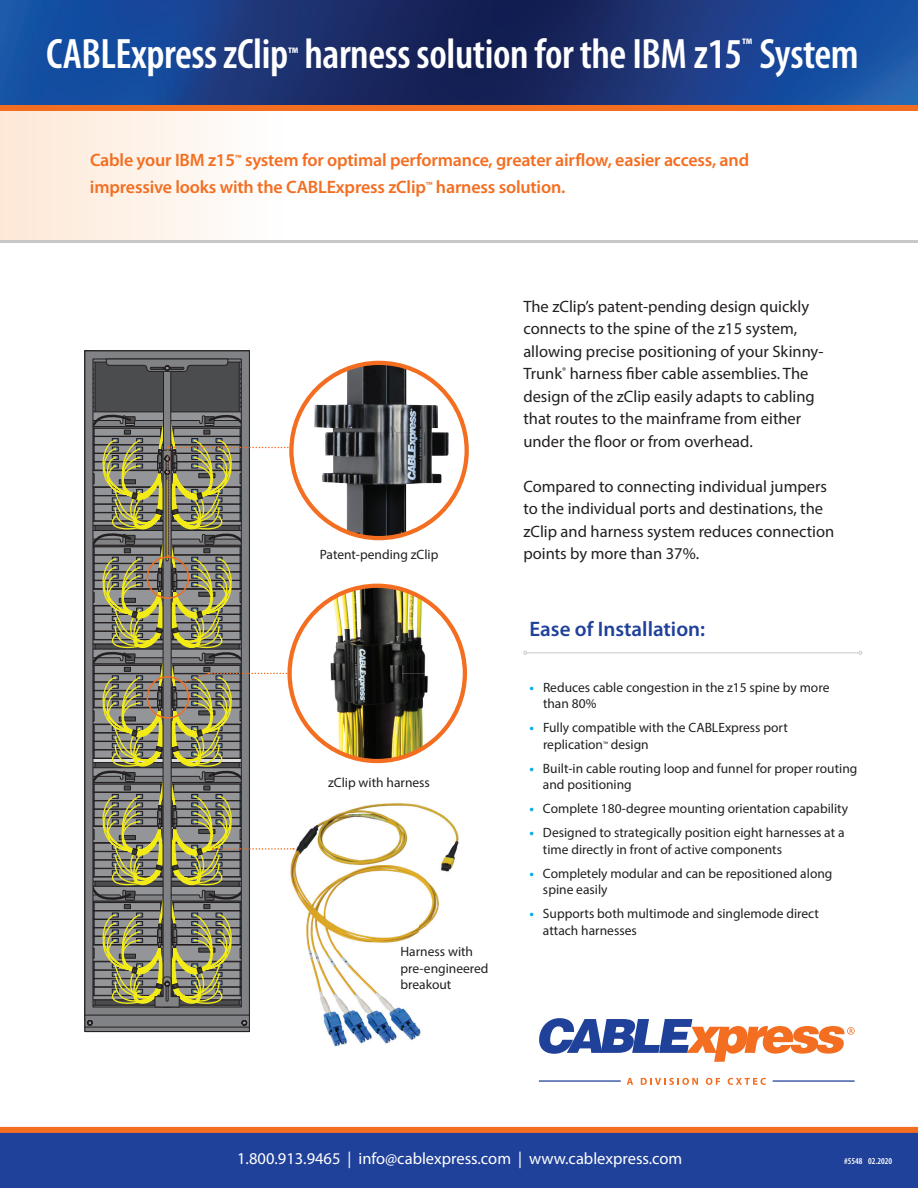
<style>
.page{position:relative;width:918px;height:1188px;background:#fff}
.page>*{position:absolute;margin:0;border:0;box-sizing:border-box;transform-origin:0 0}
.t1{font:600 condensed 42.75px "Myriad Pro";letter-spacing:-.01em;color:#fff}
.t2{font:600 21px "Myriad Pro";color:#20419a}
.t3{font:600 18px/27px "Myriad Pro";letter-spacing:-.01em;color:#f36e21}
.t4{font:16.5px/22.5px "Myriad Pro";color:#231f20}
.t5{font:16.5px "Myriad Pro";color:#fff}
.t6{font:13.5px/16.5px "Myriad Pro";color:#231f20}
.t7{font:12px "Myriad Pro";color:#fff}
.t8{font:600 condensed 9px "Myriad Pro";color:#fff}
.s1{font-weight:700;color:#00aeef}
.s2{font-size:7.8px}
</style>
<div class="page">
<div style="left:0;top:105px;width:364px;height:138px;background:linear-gradient(to right,#fee8d7,#fff)"></div>
<img style="left:0;top:0;width:918px;height:105px">
<hr style="left:539px;top:1080px;width:82px;height:2px;background:#20419a">
<hr style="left:773px;top:1080px;width:82px;height:2px;background:#20419a">
<svg style="left:539px;top:1018px;width:316px;height:44px"></svg>
<svg style="left:627px;top:1078px;width:6px;height:7px"></svg>
<svg style="left:641px;top:1078px;width:57px;height:7px"></svg>
<svg style="left:706px;top:1078px;width:14px;height:7px"></svg>
<svg style="left:728px;top:1078px;width:38px;height:7px"></svg>
<div style="left:0;top:1131px;width:918px;height:57px;background:#20419a"></div>
<hr style="left:527px;top:652px;width:332px;height:1px;background:#c7c8ca">
<svg style="left:858px;top:651px;width:4px;height:4px"></svg>
<svg style="left:523px;top:651px;width:4px;height:4px"></svg>
<div style="left:0;top:1127px;width:918px;height:6px;background:#f36e21"></div>
<div style="left:0;top:105px;width:918px;height:6px;background:#f36e21"></div>
<hr style="left:0;top:240px;width:918px;height:3px;background:#c7c8ca">
<img style="left:294px;top:803px;width:165px;height:244px">
<div style="left:85px;top:1005px;width:164px;height:27px;background:linear-gradient(to right,#7f8184,#7d7f82);border:1px solid #231f20"></div>
<hr style="left:85px;top:1027px;width:164px;height:1px;background:#231f20">
<svg style="left:85px;top:351px;width:164px;height:664px;background:#58585a"></svg>
<svg style="left:106px;top:359px;width:122px;height:12px"></svg>
<img style="left:314px;top:363px;width:135px;height:175px">
<img style="left:308px;top:586px;width:94px;height:131px">
<img style="left:401px;top:589px;width:47px;height:169px">
<img style="left:308px;top:717px;width:74px;height:44px">
<svg style="left:87px;top:415px;width:207px;height:610px"></svg>
<h1 class="t1" style="left:46px;top:28px;width:814px">CABLExpress zClip<sup>™</sup> harness solution for the IBM z15<sup>™</sup> System</h1>
<h3 class="t3" style="left:90px;top:146px;width:661px">Cable your IBM z15<sup>™</sup> system for optimal performance, greater airflow, easier access, and impressive looks with the CABLExpress zClip<sup>™</sup> harness solution.</h3>
<p class="t4" style="left:523px;top:294px;width:302px">The zClip’s patent-pending design quickly connects to the spine of the z15 system, allowing precise positioning of your Skinny-Trunk<sup>®</sup> harness ber cable assemblies. The design of the zClip easily adapts to cabling that routes to the mainframe from either under the oor or from overhead.</p>
<p class="t4" style="left:523px;top:475px;width:312px">Compared to connecting individual jumpers to the individual ports and destinations, the zClip and harness system reduces connection</p>
<p class="t6" style="left:320px;top:546px;width:120px">Patent-pending zClip</p>
<p class="t4" style="left:523px;top:542px;width:177px">points by more than 37%.</p>
<p class="t6" style="left:328px;top:774px;width:103px">zClip with harness</p>
<p class="t6" style="left:401px;top:943px;width:90px">Harness with pre-engineered breakout</p>
<h2 class="t2" style="left:530px;top:615px;width:177px">Ease of Installation:</h2>
<p class="t6" style="left:543px;top:679px;width:288px;text-indent:-14px"><span class="s1">•</span> Reduces cable congestion in the z15 spine by more than 80%</p>
<p class="t6" style="left:543px;top:719px;width:246px;text-indent:-14px"><span class="s1">•</span> Fully compatible with the CABLExpress port replication<span class="s2">™</span> design</p>
<p class="t6" style="left:543px;top:760px;width:316px;text-indent:-14px"><span class="s1">•</span> Built-in cable routing loop and funnel for proper routing and positioning</p>
<p class="t6" style="left:529px;top:800px;width:320px"><span class="s1">•</span> Complete 180-degree mounting orientation capability</p>
<p class="t6" style="left:543px;top:824px;width:303px;text-indent:-14px"><span class="s1">•</span> Designed to strategically position eight harnesses at a time directly in front of active components</p>
<p class="t6" style="left:543px;top:865px;width:291px;text-indent:-14px"><span class="s1">•</span> Completely modular and can be repositioned along spine easily</p>
<p class="t6" style="left:543px;top:905px;width:278px;text-indent:-14px"><span class="s1">•</span> Supports both multimode and singlemode direct attach harnesses</p>
<p class="t5" style="left:237px;top:1148px;width:447px">1.800.913.9465 | info@cablexpress.com | www.cablexpress.com</p>
<p class="t7" style="left:299px;top:1156px;width:323px">1.800.913.9465 | info@cablexpress.com | www.cablexpress.com</p>
<p class="t8" style="left:844px;top:1156px;width:50px">#5548 02.2020</p>
</div>
